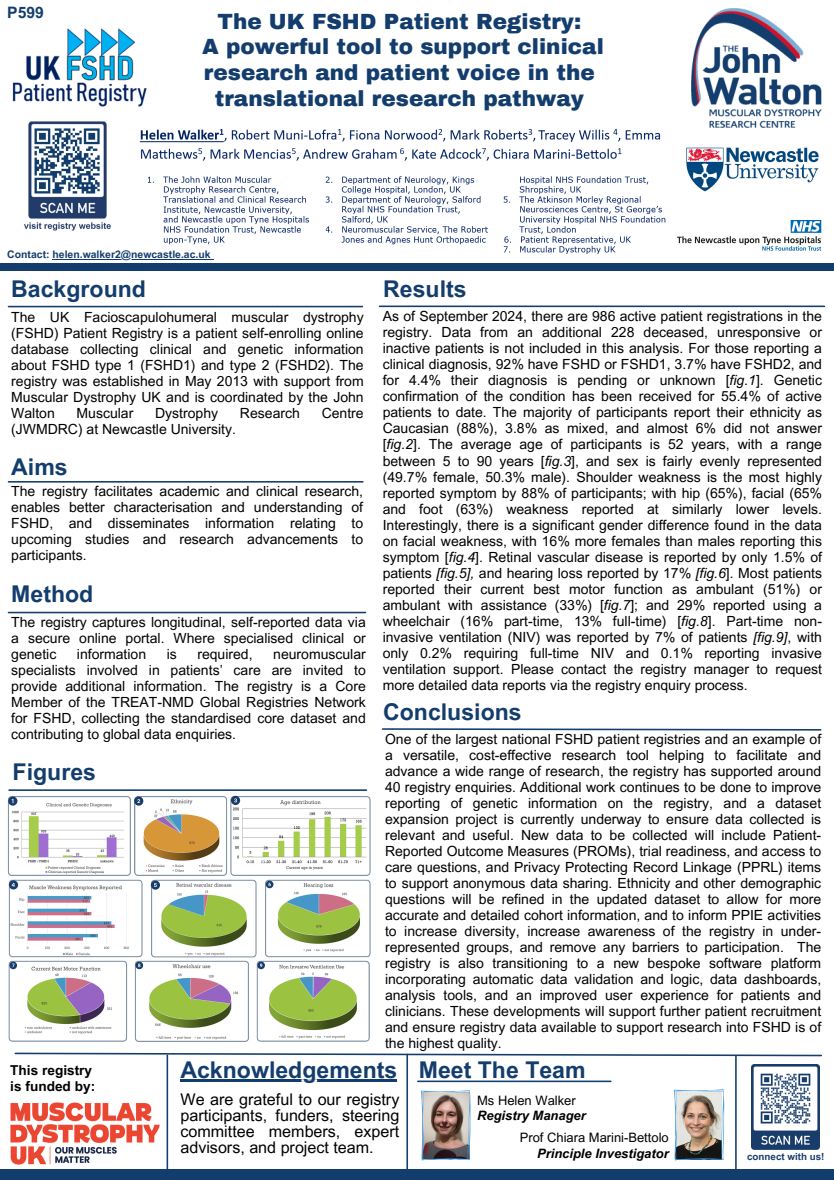
<style>
.page{position:relative;width:834px;height:1180px;background:#fff}
.page>*{position:absolute;margin:0;border:0;box-sizing:border-box;transform-origin:0 0}
.t1{font:700 23.1px "Arial MT Pro";color:#133d6c}
.t2{font:700 23.1px "Arial MT Pro";color:#133d6d}
.t3{font:900 21.52px/25.8px "Archivo";color:#133d6d;text-align:center}
.t4{font:16.1px/16px "Arial MT Pro";color:#000;text-align:justify}
.t5{font:700 15.75px "Arial MT Pro";color:#133d6c}
.t6{font:14px/16px "Arial MT Pro";color:#000;text-align:justify}
.t7{font:700 13.65px/16.3px "Arial MT Pro";color:#000}
.t8{font:12.95px/15.5px "Arial MT Pro";color:#000;text-align:right}
.t9{font:italic 700 12.95px/15.5px "Arial MT Pro";color:#000}
.t10{font:700 10.43px "Arial MT Pro";color:#133d6c}
.t11{font:700 9.8px "Arial MT Pro";color:#193d6b}
.s1{font-style:italic}
.s2{font-weight:400;font-style:normal}
.s3{font-weight:700;font-style:italic}
</style>
<div class="page">
<div style="left:0;top:263px;width:834px;height:7px;background:#133d6c"></div>
<div style="left:0;top:1169px;width:834px;height:10px;background:#133d6d"></div>
<svg style="left:14px;top:1052px;width:808px;height:5px"></svg>
<img style="left:686px;top:147px;width:133px;height:45px">
<img style="left:677px;top:221px;width:145px;height:30px">
<img style="left:691px;top:9px;width:130px;height:118px">
<hr style="left:8px;top:611px;width:358px;height:2px;background:#133d6c">
<img style="left:10px;top:1102px;width:149px;height:61px">
<img style="left:751px;top:1064px;width:68px;height:85px">
<img style="left:421px;top:1090px;width:50px;height:71px">
<img style="left:674px;top:1089px;width:51px;height:72px">
<hr style="left:418px;top:1080px;width:193px;height:2px;background:#133d6c">
<hr style="left:735px;top:1056px;width:2px;height:114px;background:#133d6c">
<svg style="left:8px;top:795px;width:363px;height:247px"></svg>
<hr style="left:9px;top:789px;width:357px;height:2px;background:#133d6c">
<hr style="left:8px;top:306px;width:354px;height:1px;background:#133d6c">
<hr style="left:380px;top:305px;width:444px;height:2px;background:#133d6c">
<svg style="left:381px;top:728px;width:441px;height:3px"></svg>
<img style="left:12px;top:28px;width:135px;height:79px">
<img style="left:139px;top:129px;width:522px;height:32px">
<img style="left:23px;top:121px;width:88px;height:110px">
<img style="left:147px;top:176px;width:519px;height:78px">
<hr style="left:8px;top:481px;width:355px;height:1px;background:#133d6c">
<hr style="left:406px;top:1054px;width:2px;height:114px;background:#133d6c">
<hr style="left:167px;top:1055px;width:1px;height:114px;background:#133d6c">
<hr style="left:53px;top:259px;width:158px;height:1px;background:#133d6c">
<hr style="left:180px;top:1079px;width:217px;height:2px;background:#133d6d">
<p class="t5" style="left:7px;top:7px;width:38px">P599</p>
<p class="t3" style="left:202px;top:9px;width:403px">The UK FSHD Patient Registry:<br>A powerful tool to support clinical research and patient voice in the translational research pathway</p>
<p class="t10" style="left:7px;top:250px;width:205px">Contact: helen.walker2@newcastle.ac.uk</p>
<h1 class="t1" style="left:11px;top:280px;width:136px">Background</h1>
<p class="t6" style="left:11px;top:311px;width:354px">The UK Facioscapulohumeral muscular dystrophy (FSHD) Patient Registry is a patient self-enrolling online database collecting clinical and genetic information about FSHD type 1 (FSHD1) and type 2 (FSHD2). The registry was established in May 2013 with support from Muscular Dystrophy UK and is coordinated by the John Walton</p>
<p class="t6" style="left:77px;top:407px;width:58px">Muscular</p>
<p class="t6" style="left:155px;top:407px;width:65px">Dystrophy</p>
<p class="t6" style="left:240px;top:407px;width:61px">Research</p>
<p class="t6" style="left:322px;top:407px;width:44px">Centre</p>
<p class="t6" style="left:11px;top:423px;width:226px">(JWMDRC) at Newcastle University.</p>
<p class="t1" style="left:11px;top:458px;width:58px">Aims</p>
<p class="t6" style="left:11px;top:485px;width:353px">The registry facilitates academic and clinical research, enables better characterisation and understanding of FSHD, and disseminates information relating to upcoming studies and research advancements to participants.</p>
<p class="t1" style="left:11px;top:584px;width:84px">Method</p>
<p class="t6" style="left:11px;top:615px;width:356px">The registry captures longitudinal, self-reported data via a secure online portal. Where specialised clinical or genetic</p>
<p class="t6" style="left:77px;top:647px;width:71px">information</p>
<p class="t6" style="left:167px;top:647px;width:12px">is</p>
<p class="t6" style="left:197px;top:647px;width:57px">required,</p>
<p class="t6" style="left:11px;top:647px;width:356px;text-indent:262px">neuromuscular specialists involved in patients’ care are invited to provide additional information. The registry is a Core Member of the TREAT-NMD Global Registries Network for FSHD, collecting the standardised core dataset and contributing to global data enquiries.</p>
<p class="t1" style="left:13px;top:763px;width:85px">Figures</p>
<p class="t1" style="left:383px;top:280px;width:85px">Results</p>
<p class="t6" style="left:383px;top:310px;width:441px">As of September 2024, there are 986 active patient registrations in the registry. Data from an additional 228 deceased, unresponsive or inactive patients is not included in this analysis. For those reporting a clinical diagnosis, 92% have FSHD or FSHD1, 3.7% have FSHD2, and for 4.4% their diagnosis is pending or unknown [<span class="s1">fig.1</span>]. Genetic confirmation of the condition has been received for 55.4% of active patients to date. The majority of participants report their ethnicity as Caucasian (88%), 3.8% as mixed, and almost 6% did not answer [<span class="s1">fig.2</span>]. The average age of participants is 52 years, with a range between 5 to 90 years [<span class="s1">fig.3</span>], and sex is fairly evenly represented (49.7% female, 50.3% male). Shoulder weakness is the most highly reported symptom by 88% of participants; with hip (65%), facial (65% and foot (63%) weakness reported at similarly lower levels.<br>Interestingly, there is a significant gender difference found in the data on facial weakness, with 16% more females than males reporting this symptom [<span class="s1">fig.4</span>]. Retinal vascular disease is reported by only 1.5% of patients <span class="s1">[fig.5],</span> and hearing loss reported by 17% <span class="s1">[fig.6</span>]. Most patients reported their current best motor function as ambulant (51%) or ambulant with assistance (33%) [<span class="s1">fig.7</span>]; and 29% reported using a wheelchair (16% part-time, 13% full-time) [<span class="s1">fig.8</span>]. Part-time non&shy;invasive ventilation (NIV) was reported by 7% of patients <span class="s1">[fig.9]</span>, with only 0.2% requiring full-time NIV and 0.1% reporting invasive ventilation support. Please contact the registry manager to request more detailed data reports via the registry enquiry process.</p>
<p class="t1" style="left:383px;top:703px;width:140px">Conclusions</p>
<p class="t6" style="left:385px;top:732px;width:438px">One of the largest national FSHD patient registries and an example of a versatile, cost-effective research tool helping to facilitate and advance a wide range of research, the registry has supported around 40 registry enquiries. Additional work continues to be done to improve reporting of genetic information on the registry, and a dataset expansion project is currently underway to ensure data collected is relevant and useful. New data to be collected will include Patient-Reported Outcome Measures (PROMs), trial readiness, and access to care questions, and Privacy Protecting Record Linkage (PPRL) items to support anonymous data sharing. Ethnicity and other demographic questions will be refined in the updated dataset to allow for more accurate and detailed cohort information, and to inform PPIE activities to increase diversity, increase awareness of the registry in under&shy;represented groups, and remove any barriers to participation. The registry is also transitioning to a new bespoke software platform incorporating automatic data validation and logic, data dashboards, analysis tools, and an improved user experience for patients and clinicians. These developments will support further patient recruitment and ensure registry data available to support research into FSHD is of the highest quality.</p>
<h1 class="t7" style="left:10px;top:1063px;width:86px">This registry is funded by:</h1>
<h5 class="t2" style="left:180px;top:1061px;width:218px">Acknowledgements</h5>
<h1 class="t4" style="left:180px;top:1093px;width:220px">We are grateful to our registry participants, funders, steering committee members, expert advisors, and project team.</h1>
<h1 class="t1" style="left:419px;top:1061px;width:168px">Meet The Team</h1>
<p class="t9" style="left:477px;top:1093px;width:110px"><span class="s2">Ms Helen Walker<br></span>Registry Manager</p>
<p class="t8" style="left:520px;top:1131px;width:150px">Prof Chiara Marini-Bettolo<br><span class="s3">Principle Investigator</span></p>
<p class="t11" style="left:747px;top:1152px;width:79px">connect with us!</p>
</div>
